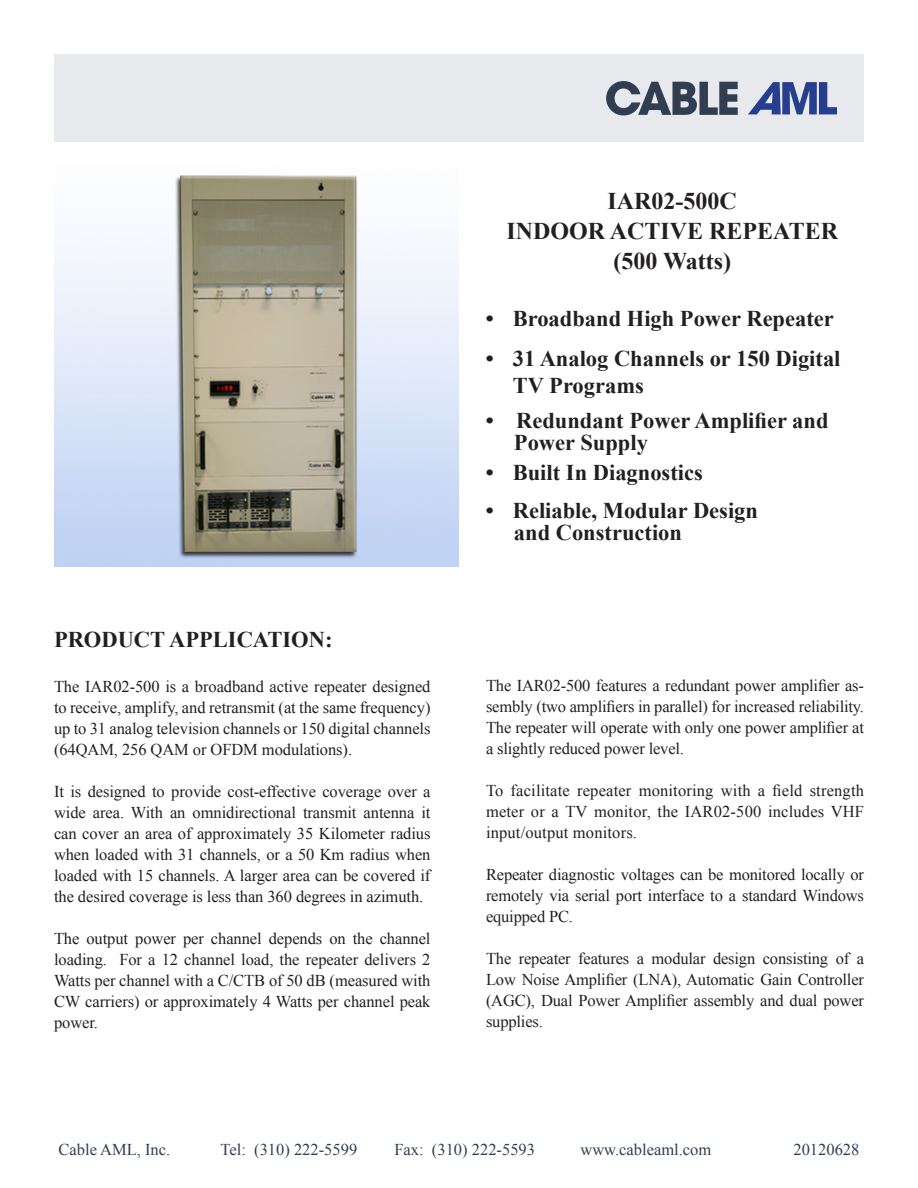
<style>
.page{position:relative;width:918px;height:1188px;background:#fff}
.page>*{position:absolute;margin:0;border:0;box-sizing:border-box;transform-origin:0 0}
.t1{font:700 24px "Times New Roman";color:#231f20}
.t2{font:700 22.5px/27px "Times New Roman";color:#231f20}
.t3{font:16.5px/21px "Times New Roman";letter-spacing:-.005em;color:#231f20;text-align:justify}
.t4{font:16.5px "Times New Roman";color:#313e51}
</style>
<div class="page">
<div style="left:54px;top:54px;width:810px;height:88px;background:#e8e9ed"></div>
<img style="left:54px;top:175px;width:405px;height:392px">
<svg style="left:748px;top:82px;width:89px;height:32px"></svg>
<svg style="left:606px;top:81px;width:132px;height:34px"></svg>
<p class="t2" style="left:54px;top:625px;width:280px">PRODUCT APPLICATION:</p>
<p class="t3" style="left:54px;top:675px;width:378px">The IAR02-500 is a broadband active repeater designed to receive, amplify, and retransmit (at the same frequency) up to 31 analog television channels or 150 digital channels (64QAM, 256 QAM or OFDM modulations).</p>
<p class="t3" style="left:54px;top:780px;width:378px">It is designed to provide cost-effective coverage over a wide area. With an omnidirectional transmit antenna it can cover an area of approximately 35 Kilometer radius when loaded with 31 channels, or a 50 Km radius when loaded with 15 channels. A larger area can be covered if the desired coverage is less than 360 degrees in azimuth.</p>
<p class="t3" style="left:54px;top:927px;width:378px">The output power per channel depends on the channel loading. For a 12 channel load, the repeater delivers 2<br>Watts per channel with a C/CTB of 50 dB (measured with CW carriers) or approximately 4 Watts per channel peak power.</p>
<p class="t1" style="left:608px;top:184px;width:131px">IAR02-500C</p>
<p class="t1" style="left:506px;top:214px;width:333px">INDOOR ACTIVE REPEATER</p>
<p class="t1" style="left:614px;top:244px;width:119px">(500 Watts)</p>
<p class="t2" style="left:486px;top:304px;width:350px">• Broadband High Power Repeater</p>
<p class="t2" style="left:513px;top:345px;width:329px;text-indent:-27px">• 31 Analog Channels or 150 Digital<br>TV Programs</p>
<p class="t2" style="left:486px;top:406px;width:344px">• Redundant Power Amplifier and</p>
<p class="t2" style="left:514px;top:429px;width:135px">Power Supply</p>
<p class="t2" style="left:486px;top:459px;width:219px">• Built In Diagnostics</p>
<p class="t2" style="left:486px;top:496px;width:274px">• Reliable, Modular Design</p>
<p class="t2" style="left:514px;top:519px;width:170px">and Construction</p>
<p class="t3" style="left:486px;top:675px;width:380px">The IAR02-500 features a redundant power amplifier as&shy;sembly (two amplifiers in parallel) for increased reliability.<br>The repeater will operate with only one power amplifier at a slightly reduced power level.</p>
<p class="t3" style="left:486px;top:780px;width:380px">To facilitate repeater monitoring with a field strength meter or a TV monitor, the IAR02-500 includes VHF input/output monitors.</p>
<p class="t3" style="left:486px;top:864px;width:380px">Repeater diagnostic voltages can be monitored locally or remotely via serial port interface to a standard Windows equipped PC.</p>
<p class="t3" style="left:486px;top:948px;width:380px">The repeater features a modular design consisting of a Low Noise Amplifier (LNA), Automatic Gain Controller (AGC), Dual Power Amplifier assembly and dual power supplies.</p>
<p class="t4" style="left:58px;top:1138px;width:113px">Cable AML, Inc.</p>
<p class="t4" style="left:220px;top:1138px;width:138px">Tel: (310) 222-5599</p>
<p class="t4" style="left:394px;top:1138px;width:142px">Fax: (310) 222-5593</p>
<p class="t4" style="left:580px;top:1138px;width:132px">www.cableaml.com</p>
<p class="t4" style="left:793px;top:1138px;width:67px">20120628</p>
</div>
